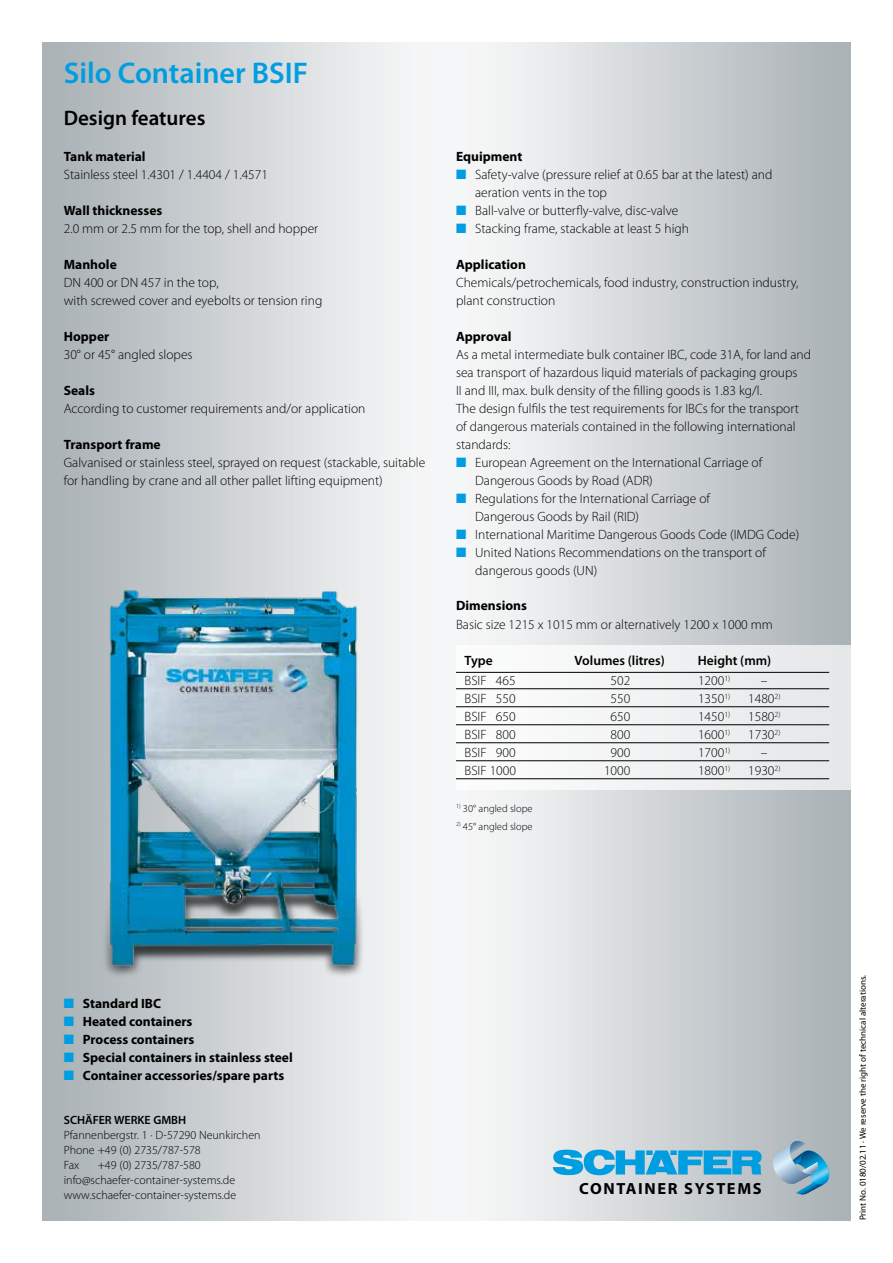
<style>
.page{position:relative;width:893px;height:1263px;background:#fff}
.page>*{position:absolute;margin:0;border:0;box-sizing:border-box;transform-origin:0 0}
.t1{font:600 30px "Myriad Pro";color:#009ee0}
.t2{font:600 21px "Myriad Pro";color:#000}
.t3{font:700 16.2px "Myriad";letter-spacing:.1em;color:#000}
.t4{font:300 13.5px/18px "Myriad Pro";color:#000}
.t5{font:700 13.5px/18px "Myriad Pro";color:#000}
.t6{font:600 13.5px "Myriad Pro";color:#000}
.t7{font:300 12px/15px "Myriad Pro";color:#000}
.t8{font:600 12px "Myriad Pro";color:#000}
.t9{font:300 10.5px "Myriad Pro";color:#000}
.t10{font:9px "Myriad Pro";color:#000}
</style>
<div class="page">
<img style="left:43px;top:43px;width:807px;height:1177px">
<div style="left:456px;top:645px;width:394px;height:144px;background:#f0f2f2"></div>
<svg style="left:773px;top:1140px;width:56px;height:54px;background:#84afc4"></svg>
<svg style="left:553px;top:1149px;width:209px;height:26px;background:#48b1dd"></svg>
<hr style="left:456px;top:672px;width:373px;height:1px;background:#000">
<hr style="left:456px;top:688px;width:373px;height:1px;background:#000">
<hr style="left:456px;top:706px;width:373px;height:1px;background:#000">
<hr style="left:456px;top:724px;width:373px;height:1px;background:#000">
<hr style="left:456px;top:742px;width:373px;height:1px;background:#000">
<hr style="left:456px;top:760px;width:373px;height:1px;background:#000">
<hr style="left:456px;top:778px;width:373px;height:1px;background:#000">
<img style="left:42px;top:590px;width:358px;height:388px">
<svg style="left:456px;top:169px;width:10px;height:10px"></svg>
<svg style="left:456px;top:205px;width:10px;height:10px"></svg>
<svg style="left:456px;top:223px;width:10px;height:10px"></svg>
<svg style="left:456px;top:457px;width:10px;height:10px"></svg>
<svg style="left:456px;top:493px;width:10px;height:10px"></svg>
<svg style="left:456px;top:529px;width:10px;height:10px"></svg>
<svg style="left:456px;top:547px;width:10px;height:10px"></svg>
<svg style="left:64px;top:998px;width:10px;height:10px"></svg>
<svg style="left:64px;top:1016px;width:10px;height:10px"></svg>
<svg style="left:64px;top:1034px;width:10px;height:10px"></svg>
<svg style="left:64px;top:1052px;width:10px;height:10px"></svg>
<svg style="left:64px;top:1070px;width:10px;height:9px"></svg>
<h1 class="t1" style="left:64px;top:54px;width:246px">Silo Container BSIF</h1>
<h2 class="t2" style="left:64px;top:105px;width:143px">Design features</h2>
<p class="t5" style="left:64px;top:147px;width:83px">Tank material</p>
<p class="t4" style="left:64px;top:165px;width:206px">Stainless steel 1.4301 / 1.4404 / 1.4571</p>
<p class="t5" style="left:64px;top:201px;width:100px">Wall thicknesses</p>
<p class="t4" style="left:64px;top:219px;width:256px">2.0 mm or 2.5 mm for the top, shell and hopper</p>
<p class="t5" style="left:64px;top:255px;width:55px">Manhole</p>
<p class="t4" style="left:64px;top:273px;width:260px">DN 400 or DN 457 in the top,<br>with screwed cover and eyebolts or tension ring</p>
<p class="t5" style="left:64px;top:327px;width:47px">Hopper</p>
<p class="t4" style="left:64px;top:345px;width:130px">30° or 45° angled slopes</p>
<p class="t5" style="left:64px;top:381px;width:33px">Seals</p>
<p class="t4" style="left:64px;top:399px;width:303px">According to customer requirements and/or application</p>
<p class="t5" style="left:64px;top:435px;width:98px">Transport frame</p>
<p class="t4" style="left:64px;top:453px;width:363px">Galvanised or stainless steel, sprayed on request (stackable, suitable for handling by crane and all other pallet lifting equipment)</p>
<p class="t5" style="left:456px;top:147px;width:68px">Equipment</p>
<p class="t4" style="left:475px;top:165px;width:299px">Safety-valve (pressure relief at 0.65 bar at the latest) and aeration vents in the top<br>Ball-valve or butterfly-valve, disc-valve<br>Stacking frame, stackable at least 5 high</p>
<p class="t5" style="left:456px;top:255px;width:71px">Application</p>
<p class="t4" style="left:456px;top:273px;width:344px">Chemicals/petrochemicals, food industry, construction industry, plant construction</p>
<p class="t5" style="left:456px;top:327px;width:57px">Approval</p>
<p class="t4" style="left:456px;top:345px;width:357px">As a metal intermediate bulk container IBC, code 31A, for land and</p>
<p class="t4" style="left:456px;top:363px;width:343px">sea transport of hazardous liquid materials of packaging groups</p>
<p class="t4" style="left:456px;top:381px;width:307px">II and III, max. bulk density of the filling goods is 1.83 kg/l.</p>
<p class="t4" style="left:456px;top:399px;width:344px">The design fulfils the test requirements for IBCs for the transport</p>
<p class="t4" style="left:456px;top:417px;width:341px">of dangerous materials contained in the following international</p>
<p class="t4" style="left:456px;top:435px;width:56px">standards:</p>
<p class="t4" style="left:475px;top:453px;width:289px">European Agreement on the International Carriage of</p>
<p class="t4" style="left:475px;top:471px;width:179px">Dangerous Goods by Road (ADR)</p>
<p class="t4" style="left:475px;top:489px;width:236px">Regulations for the International Carriage of</p>
<p class="t4" style="left:475px;top:507px;width:165px">Dangerous Goods by Rail (RID)</p>
<p class="t4" style="left:475px;top:525px;width:326px">International Maritime Dangerous Goods Code (IMDG Code)</p>
<p class="t4" style="left:475px;top:543px;width:292px">United Nations Recommendations on the transport of</p>
<p class="t4" style="left:475px;top:561px;width:124px">dangerous goods (UN)</p>
<p class="t5" style="left:456px;top:596px;width:72px">Dimensions</p>
<p class="t4" style="left:456px;top:615px;width:318px">Basic size 1215 x 1015 mm or alternatively 1200 x 1000 mm</p>
<p class="t6" style="left:465px;top:651px;width:30px">Type</p>
<p class="t6" style="left:575px;top:651px;width:92px">Volumes (litres)</p>
<p class="t6" style="left:698px;top:651px;width:75px">Height (mm)</p>
<p class="t4" style="left:465px;top:672px;width:53px">BSIF 465</p>
<p class="t4" style="left:611px;top:672px;width:21px">502</p>
<p class="t4" style="left:698px;top:672px;width:34px">1200<sup>1)</sup></p>
<p class="t4" style="left:761px;top:672px;width:8px">–</p>
<p class="t4" style="left:465px;top:690px;width:53px">BSIF 550</p>
<p class="t4" style="left:611px;top:690px;width:21px">550</p>
<p class="t4" style="left:698px;top:690px;width:34px">1350<sup>1)</sup></p>
<p class="t4" style="left:748px;top:690px;width:34px">1480<sup>2)</sup></p>
<p class="t4" style="left:465px;top:708px;width:53px">BSIF 650</p>
<p class="t4" style="left:611px;top:708px;width:21px">650</p>
<p class="t4" style="left:698px;top:708px;width:34px">1450<sup>1)</sup></p>
<p class="t4" style="left:748px;top:708px;width:34px">1580<sup>2)</sup></p>
<p class="t4" style="left:465px;top:726px;width:53px">BSIF 800</p>
<p class="t4" style="left:611px;top:726px;width:21px">800</p>
<p class="t4" style="left:698px;top:726px;width:34px">1600<sup>1)</sup></p>
<p class="t4" style="left:748px;top:726px;width:34px">1730<sup>2)</sup></p>
<p class="t4" style="left:465px;top:744px;width:53px">BSIF 900</p>
<p class="t4" style="left:611px;top:744px;width:21px">900</p>
<p class="t4" style="left:698px;top:744px;width:34px">1700<sup>1)</sup></p>
<p class="t4" style="left:761px;top:744px;width:8px">–</p>
<p class="t4" style="left:465px;top:762px;width:53px">BSIF 1000</p>
<p class="t4" style="left:604px;top:762px;width:28px">1000</p>
<p class="t4" style="left:698px;top:762px;width:34px">1800<sup>1)</sup></p>
<p class="t4" style="left:748px;top:762px;width:34px">1930<sup>2)</sup></p>
<p class="t9" style="left:456px;top:802px;width:78px"><sup>1)</sup> 30° angled slope</p>
<p class="t9" style="left:456px;top:820px;width:78px"><sup>2)</sup> 45° angled slope</p>
<p class="t5" style="left:83px;top:994px;width:211px">Standard IBC<br>Heated containers<br>Process containers<br>Special containers in stainless steel<br>Container accessories/spare parts</p>
<p class="t8" style="left:64px;top:1112px;width:124px">SCHÄFER WERKE GMBH</p>
<p class="t7" style="left:64px;top:1127px;width:198px">Pfannenbergstr. 1 · D-57290 Neunkirchen<br>Phone +49 (0) 2735/787-578<br>Fax</p>
<p class="t7" style="left:64px;top:1157px;width:174px;text-align:center">+49 (0) 2735/787-580 info@schaefer-container-systems.de www.schaefer-container-systems.de</p>
<p class="t3" style="left:579px;top:1180px;width:184px">CONTAINER SYSTEMS</p>
<p class="t10" style="left:857px;top:1220px;width:247px;rotate:-90deg">Print No. 0180/02.11 · We reserve the right of technical alterations.</p>
</div>
